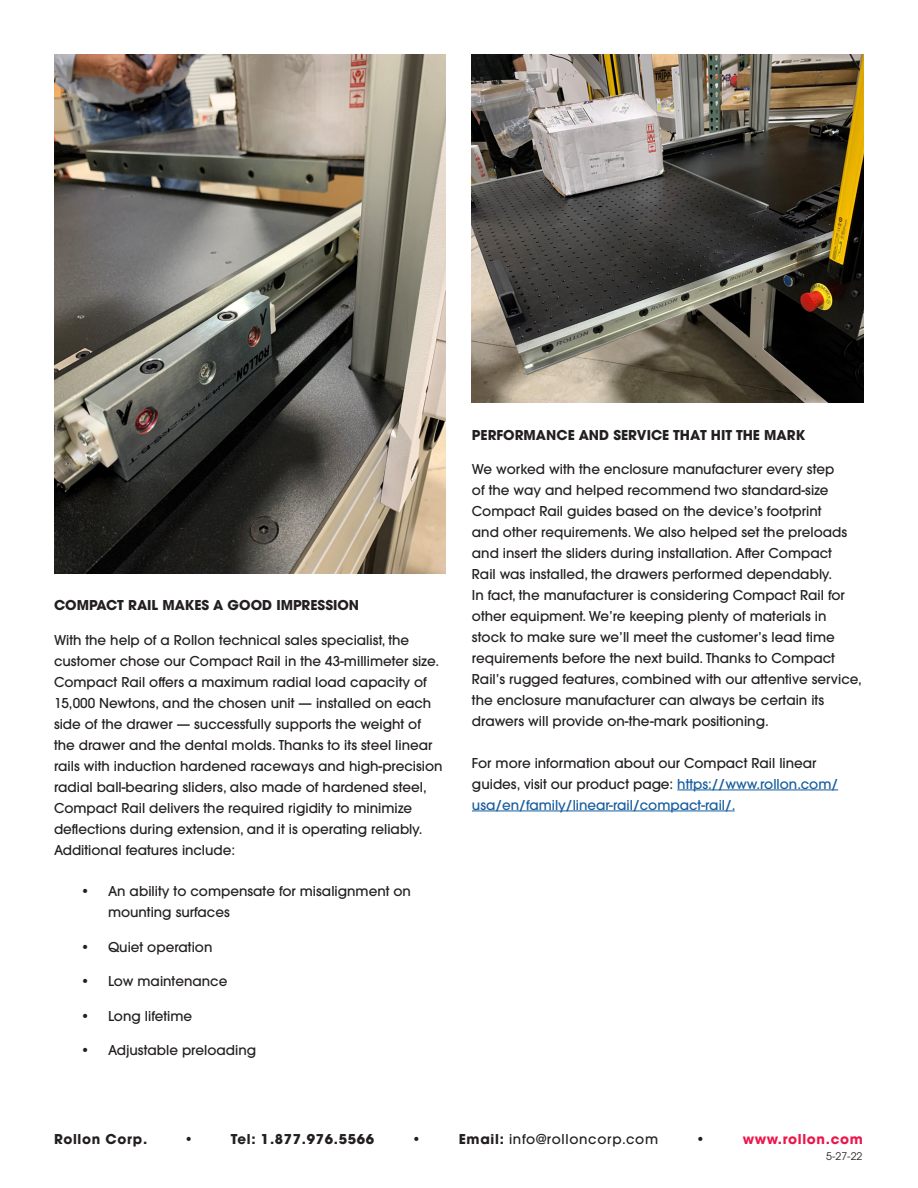
<style>
.page{position:relative;width:918px;height:1188px;background:#fff}
.page>*{position:absolute;margin:0;border:0;box-sizing:border-box;transform-origin:0 0}
.t1{font:500 13.5px/21px "ITC Avant Garde Pro";color:#231f20}
.t2{font:700 13.5px "ITC Avant Garde Pro";color:#231f20}
.t3{font:700 13.5px "ITC Avant Garde Pro";letter-spacing:.05em;color:#231f20}
.t4{font:500 13.5px "ITC Avant Garde Pro";letter-spacing:.05em;color:#231f20}
.t5{font:700 13.5px "ITC Avant Garde Pro";letter-spacing:.05em;color:#ed164b}
.t6{font:10.5px "ITC Avant Garde Pro";color:#231f20}
.s1{color:#175d9e}
.s2{font-weight:700}
</style>
<div class="page">
<img style="left:54px;top:54px;width:392px;height:519px">
<img style="left:472px;top:54px;width:392px;height:348px">
<hr style="left:677px;top:790px;width:161px;height:1px;background:#175d9e">
<hr style="left:472px;top:811px;width:263px;height:1px;background:#175d9e">
<p class="t2" style="left:54px;top:596px;width:307px">COMPACT RAIL MAKES A GOOD IMPRESSION</p>
<p class="t1" style="left:54px;top:629px;width:390px">With the help of a Rollon technical sales specialist, the customer chose our Compact Rail in the 43-millimeter size.<br>Compact Rail offers a maximum radial load capacity of 15,000 Newtons, and the chosen unit — installed on each side of the drawer — successfully supports the weight of the drawer and the dental molds. Thanks to its steel linear rails with induction hardened raceways and high-precision radial ball-bearing sliders, also made of hardened steel, Compact Rail delivers the required rigidity to minimize deflections during extension, and it is operating reliably.<br>Additional features include:</p>
<p class="t1" style="left:108px;top:881px;width:305px;text-indent:-27px">• An ability to compensate for misalignment on mounting surfaces</p>
<p class="t1" style="left:81px;top:936px;width:133px">• Quiet operation</p>
<p class="t1" style="left:81px;top:971px;width:148px">• Low maintenance</p>
<p class="t1" style="left:81px;top:1005px;width:113px">• Long lifetime</p>
<p class="t1" style="left:81px;top:1040px;width:177px">• Adjustable preloading</p>
<p class="t2" style="left:472px;top:426px;width:335px">PERFORMANCE AND SERVICE THAT HIT THE MARK</p>
<p class="t1" style="left:472px;top:459px;width:392px">We worked with the enclosure manufacturer every step<br>of the way and helped recommend two standard-size Compact Rail guides based on the device’s footprint<br>and other requirements. We also helped set the preloads and insert the sliders during installation. After Compact<br>Rail was installed, the drawers performed dependably.<br>In fact, the manufacturer is considering Compact Rail for other equipment. We’re keeping plenty of materials in stock to make sure we’ll meet the customer’s lead time requirements before the next build. Thanks to Compact Rail’s rugged features, combined with our attentive service, the enclosure manufacturer can always be certain its drawers will provide on-the-mark positioning.</p>
<p class="t1" style="left:472px;top:752px;width:368px">For more information about our Compact Rail linear guides, visit our product page: <span class="s1">https://www.rollon.com/ usa/en/family/linear-rail/compact-rail/.</span></p>
<p class="t3" style="left:54px;top:1130px;width:95px">Rollon Corp.</p>
<p class="t2" style="left:184px;top:1130px;width:11px">•</p>
<p class="t3" style="left:231px;top:1130px;width:145px">Tel: 1.877.976.5566</p>
<p class="t2" style="left:412px;top:1130px;width:11px">•</p>
<p class="t4" style="left:459px;top:1130px;width:201px"><span class="s2">Email:</span> info@rolloncorp.com</p>
<p class="t2" style="left:695px;top:1130px;width:11px">•</p>
<p class="t5" style="left:743px;top:1130px;width:122px">www.rollon.com</p>
<p class="t6" style="left:826px;top:1150px;width:38px">5-27-22</p>
</div>
